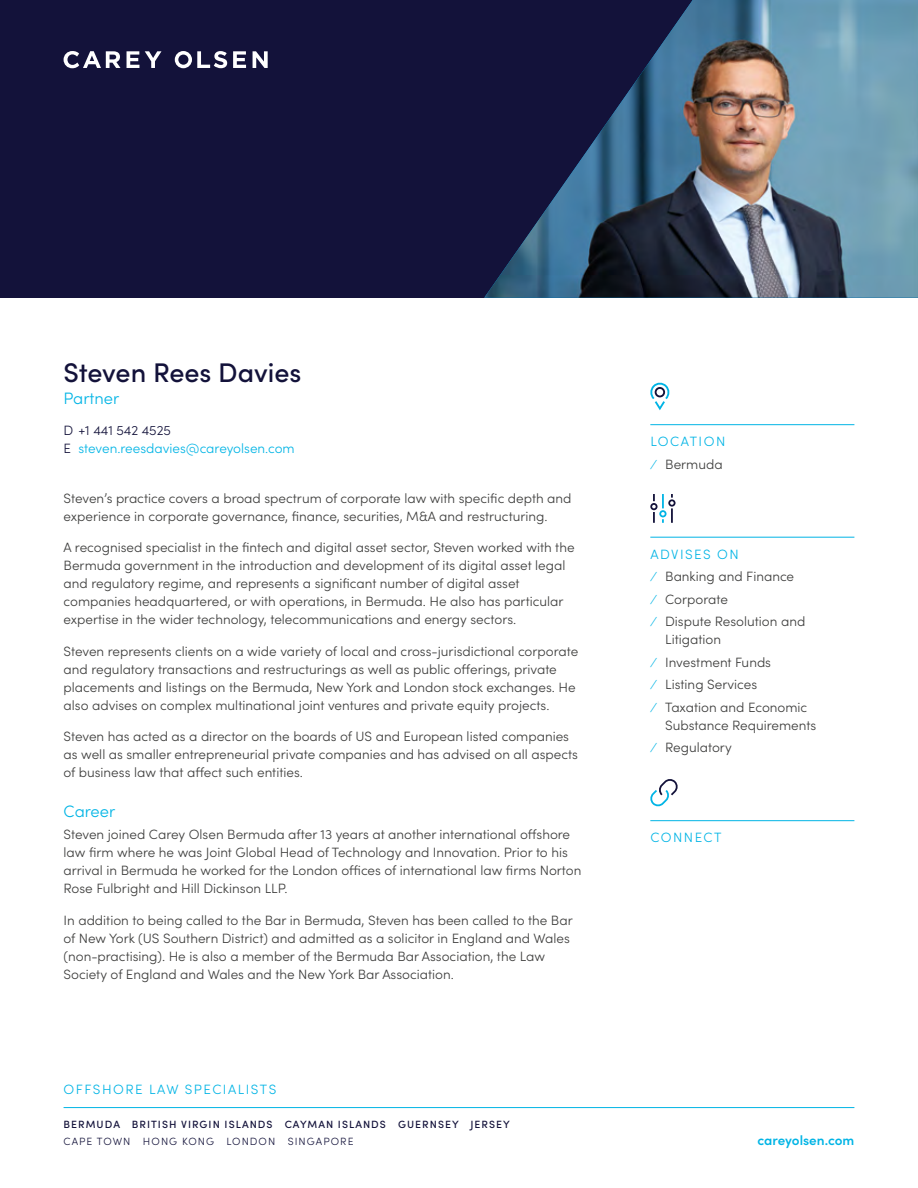
<style>
.page{position:relative;width:918px;height:1188px;background:#fff}
.page>*{position:absolute;margin:0;border:0;box-sizing:border-box;transform-origin:0 0}
.t1{font:500 27px "Sofia Pro";color:#13123a}
.t2{font:300 16.5px "Sofia Pro";color:#00b4e5}
.t3{font:300 13.5px/18px "Sofia Pro";color:#3c3c3b}
.t4{font:300 13.5px/18px "Sofia Pro";color:#00b4e5}
.t5{font:300 13.5px "Sofia Pro";letter-spacing:.11em;color:#00b4e5}
.t6{font:300 13.5px/22.5px "Sofia Pro";letter-spacing:.05em;color:#00b4e5}
.t7{font:600 13.5px "Sofia Pro";color:#00b4e5}
.t8{font:500 10.5px "Sofia Pro";letter-spacing:.1em;color:#13123a}
.t9{font:300 10.5px "Sofia Pro";letter-spacing:.1em;color:#13123a}
.s1{color:#13123a}
.s2{color:#3c3c3b}
.s3{color:#00b4e5}
</style>
<div class="page">
<hr style="left:650px;top:424px;width:204px;height:1px;background:#00b4e5">
<hr style="left:650px;top:537px;width:204px;height:1px;background:#00b4e5">
<hr style="left:650px;top:820px;width:204px;height:1px;background:#00b4e5">
<svg style="left:650px;top:382px;width:20px;height:29px"></svg>
<div style="left:655px;top:387px;width:10px;height:10px;border:2px solid #13123a;border-radius:50%"></div>
<svg style="left:650px;top:494px;width:26px;height:29px"></svg>
<svg style="left:650px;top:779px;width:28px;height:28px"></svg>
<hr style="left:64px;top:1107px;width:790px;height:1px;background:#00b4e5">
<div style="left:0;top:0;width:918px;height:298px;background:#13123a"></div>
<img style="left:484px;top:0;width:434px;height:298px">
<svg style="left:127px;top:51px;width:12px;height:17px"></svg>
<svg style="left:145px;top:51px;width:17px;height:17px"></svg>
<svg style="left:233px;top:51px;width:13px;height:17px"></svg>
<svg style="left:253px;top:51px;width:15px;height:17px"></svg>
<svg style="left:175px;top:51px;width:52px;height:17px"></svg>
<svg style="left:64px;top:51px;width:57px;height:17px"></svg>
<h1 class="t1" style="left:64px;top:353px;width:240px">Steven Rees Davies</h1>
<p class="t2" style="left:64px;top:386px;width:57px">Partner</p>
<p class="t4" style="left:64px;top:421px;width:233px"><span class="s1">D +1 441 542 4525<br>E</span> steven.reesdavies@careyolsen.com</p>
<p class="t3" style="left:64px;top:488px;width:510px">Steven’s practice covers a broad spectrum of corporate law with specific depth and experience in corporate governance, finance, securities, M&amp;A and restructuring.</p>
<p class="t3" style="left:64px;top:538px;width:513px">A recognised specialist in the fintech and digital asset sector, Steven worked with the Bermuda government in the introduction and development of its digital asset legal and regulatory regime, and represents a significant number of digital asset companies headquartered, or with operations, in Bermuda. He also has particular expertise in the wider technology, telecommunications and energy sectors.</p>
<p class="t3" style="left:64px;top:641px;width:516px">Steven represents clients on a wide variety of local and cross-jurisdictional corporate and regulatory transactions and restructurings as well as public offerings, private placements and listings on the Bermuda, New York and London stock exchanges. He also advises on complex multinational joint ventures and private equity projects.</p>
<p class="t3" style="left:64px;top:727px;width:516px">Steven has acted as a director on the boards of US and European listed companies as well as smaller entrepreneurial private companies and has advised on all aspects of business law that affect such entities.</p>
<p class="t2" style="left:64px;top:799px;width:53px">Career</p>
<p class="t3" style="left:64px;top:825px;width:519px">Steven joined Carey Olsen Bermuda after 13 years at another international offshore law firm where he was Joint Global Head of Technology and Innovation. Prior to his arrival in Bermuda he worked for the London offices of international law firms Norton Rose Fulbright and Hill Dickinson LLP.</p>
<p class="t3" style="left:64px;top:910px;width:511px">In addition to being called to the Bar in Bermuda, Steven has been called to the Bar of New York (US Southern District) and admitted as a solicitor in England and Wales (non-practising). He is also a member of the Bermuda Bar Association, the Law Society of England and Wales and the New York Bar Association.</p>
<p class="t6" style="left:650px;top:430px;width:76px">LOCATION ⁄ <span class="s2">Bermuda</span></p>
<p class="t3" style="left:650px;top:542px;width:156px;line-height:22.5px"><span class="s3">ADVISES ON<br>⁄</span> Banking and Finance<br><span class="s3">⁄</span> Corporate<br><span class="s3">⁄</span> Dispute Resolution and</p>
<p class="t3" style="left:652px;top:628px;width:156px;line-height:22.5px;text-indent:13px">Litigation<br><span class="s3">⁄</span> Investment Funds<br><span class="s3">⁄</span> Listing Services<br><span class="s3">⁄</span> Taxation and Economic</p>
<p class="t3" style="left:652px;top:713px;width:165px;line-height:22.5px;text-indent:13px">Substance Requirements <span class="s3">⁄</span> Regulatory</p>
<p class="t5" style="left:650px;top:828px;width:73px">CONNECT</p>
<p class="t5" style="left:64px;top:1080px;width:214px">OFFSHORE LAW SPECIALISTS</p>
<p class="t8" style="left:64px;top:1116px;width:448px">BERMUDA BRITISH VIRGIN ISLANDS CAYMAN ISLANDS GUERNSEY JERSEY</p>
<p class="t9" style="left:64px;top:1134px;width:292px">CAPE TOWN HONG KONG LONDON SINGAPORE</p>
<p class="t7" style="left:757px;top:1131px;width:98px">careyolsen.com</p>
</div>
